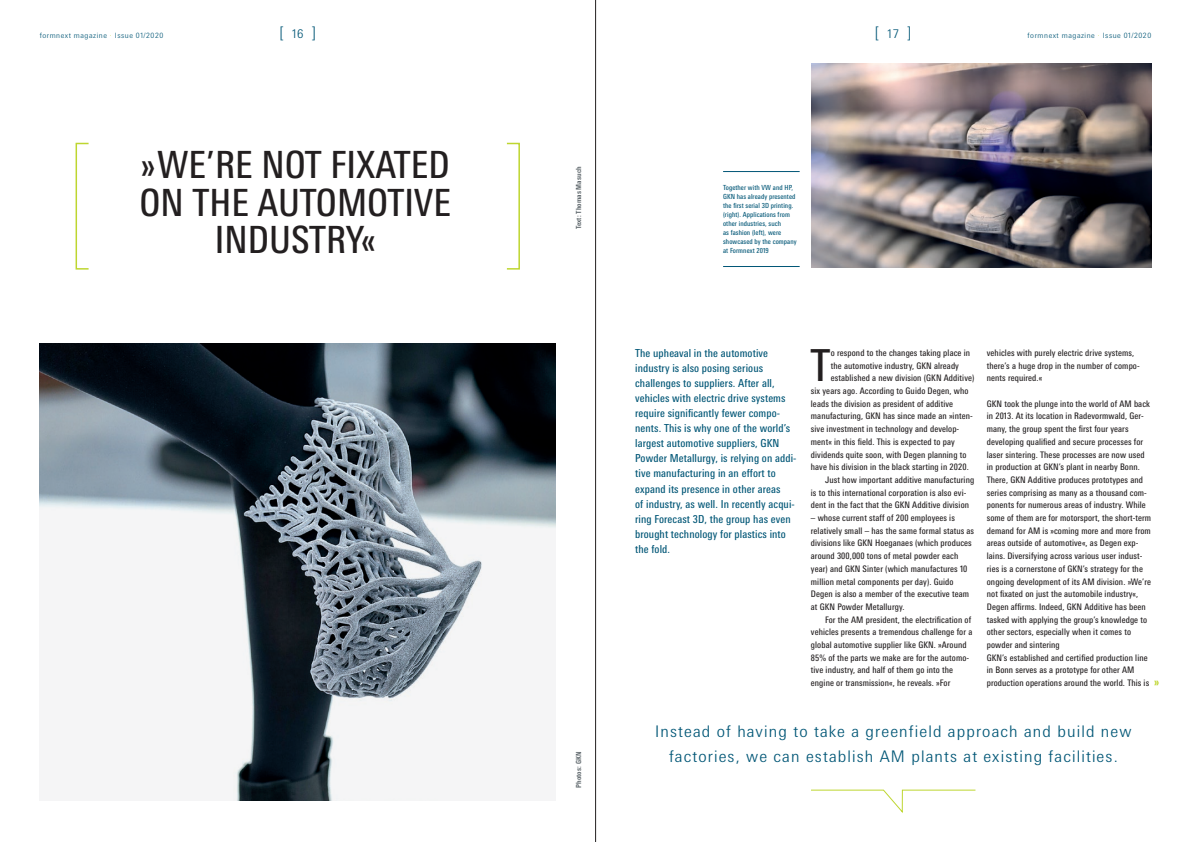
<style>
.page{position:relative;width:1191px;height:842px;background:#fff}
.page>*{position:absolute;margin:0;border:0;box-sizing:border-box;transform-origin:0 0}
.t1{font:condensed 44.1px "Messe Univers";color:#231f20}
.t2{font:condensed 37.5px/37.5px "Messe Univers";color:#231f20;text-align:center}
.t3{font:300 16px/25.4px "Messe Univers";letter-spacing:.07em;color:#005676;text-align:center}
.t4{font:700 condensed 12px "Messe Univers";color:#bed630}
.t5{font:condensed 11px/15.1px "Messe Univers";letter-spacing:.01em;color:#005676}
.t6{font:condensed 9px/12.7px "Messe Univers";letter-spacing:.01em;color:#231f20}
.t7{font:300 7.3px "Messe Univers";letter-spacing:.07em;color:#005676}
.t8{font:condensed 7px/9.1px "Messe Univers";letter-spacing:.01em;color:#005676}
.t9{font:700 condensed 7px "Messe Univers";letter-spacing:.01em;color:#576065}
.s1{color:#bed630}
.s2{font-size:12px}
</style>
<div class="page">
<img style="left:40px;top:343px;width:516px;height:457px">
<img style="left:811px;top:64px;width:340px;height:203px">
<svg style="left:811px;top:789px;width:165px;height:24px"></svg>
<div style="left:506px;top:143px;width:14px;height:127px;border:2px solid #bed630"></div>
<div style="left:76px;top:143px;width:13px;height:127px;border:2px solid #bed630"></div>
<hr style="left:723px;top:266px;width:76px;height:1px;background:#005676">
<hr style="left:723px;top:171px;width:76px;height:1px;background:#005676">
<hr style="left:595px;top:0;width:1px;height:842px;background:#231f20">
<p class="t7" style="left:40px;top:31px;width:125px">formnext magazine <span class="s1">·</span> Issue 01/2020</p>
<h3 class="t3" style="left:279px;top:20px;width:38px">[<span class="s2">16</span>]</h3>
<h3 class="t3" style="left:875px;top:20px;width:38px">[<span class="s2">17</span>]</h3>
<p class="t7" style="left:1027px;top:31px;width:125px">formnext magazine <span class="s1">·</span> Issue 01/2020</p>
<h2 class="t2" style="left:140px;top:146px;width:313px">»WE’RE NOT FIXATED<br>ON THE AUTOMOTIVE<br>INDUSTRY«</h2>
<p class="t9" style="left:574px;top:229px;width:64px;rotate:-90deg">Text: Thomas Masuch</p>
<p class="t9" style="left:574px;top:788px;width:38px;rotate:-90deg">Photos: GKN</p>
<p class="t8" style="left:723px;top:183px;width:75px">Together with VW and HP,<br>GKN has already presented the first serial 3D printing. (right). Applications from other industries, such<br>as fashion (left), were showcased by the company at Formnext 2019</p>
<p class="t5" style="left:635px;top:345px;width:163px">The upheaval in the automotive industry is also posing serious challenges to suppliers. After all, vehicles with electric drive systems require significantly fewer compo&shy;nents. This is why one of the world’s largest automotive suppliers, GKN Powder Metallurgy, is relying on addi&shy;tive manufacturing in an effort to expand its presence in other areas<br>of industry, as well. In recently acqui&shy;ring Forecast 3D, the group has even brought technology for plastics into the fold.</p>
<h1 class="t1" style="left:810px;top:338px;width:21px">T</h1>
<p class="t6" style="left:831px;top:346px;width:141px">o respond to the changes taking place in</p>
<p class="t6" style="left:831px;top:359px;width:130px">the automotive industry, GKN already</p>
<p class="t6" style="left:831px;top:372px;width:145px">established a new division (GKN Additive)</p>
<p class="t6" style="left:811px;top:384px;width:159px">six years ago. According to Guido Degen, who</p>
<p class="t6" style="left:811px;top:397px;width:144px">leads the division as president of additive</p>
<p class="t6" style="left:811px;top:410px;width:163px">manufacturing, GKN has since made an »inten-</p>
<p class="t6" style="left:811px;top:422px;width:150px">sive investment in technology and develop-</p>
<p class="t6" style="left:811px;top:435px;width:145px">ment« in this field. This is expected to pay</p>
<p class="t6" style="left:811px;top:448px;width:157px">dividends quite soon, with Degen planning to</p>
<p class="t6" style="left:811px;top:460px;width:159px">have his division in the black starting in 2020.</p>
<p class="t6" style="left:825px;top:473px;width:151px">Just how important additive manufacturing</p>
<p class="t6" style="left:811px;top:486px;width:157px">is to this international corporation is also evi-</p>
<p class="t6" style="left:811px;top:499px;width:160px">dent in the fact that the GKN Additive division</p>
<p class="t6" style="left:811px;top:511px;width:165px">– whose current staff of 200 employees is relatively small – has the same formal status as divisions like GKN Hoeganaes (which produces around 300,000 tons of metal powder each year) and GKN Sinter (which manufactures 10 million metal components per day). Guido Degen is also a member of the executive team at GKN Powder Metallurgy.</p>
<p class="t6" style="left:811px;top:613px;width:163px;text-indent:14px">For the AM president, the electrification of vehicles presents a tremendous challenge for a global automotive supplier like GKN. »Around 85% of the parts we make are for the automo&shy;tive industry, and half of them go into the engine or transmission«, he reveals. »For</p>
<p class="t6" style="left:986px;top:346px;width:154px">vehicles with purely electric drive systems, there’s a huge drop in the number of compo&shy;nents required.«</p>
<p class="t6" style="left:986px;top:397px;width:166px">GKN took the plunge into the world of AM back in 2013. At its location in Radevormwald, Ger&shy;many, the group spent the first four years developing qualified and secure processes for laser sintering. These processes are now used in production at GKN’s plant in nearby Bonn.<br>There, GKN Additive produces prototypes and series comprising as many as a thousand com&shy;ponents for numerous areas of industry. While some of them are for motorsport, the short-term demand for AM is »coming more and more from areas outside of automotive«, as Degen exp&shy;lains. Diversifying across various user indust&shy;ries is a cornerstone of GKN’s strategy for the ongoing development of its AM division. »We’re not fixated on just the automobile industry«, Degen affirms. Indeed, GKN Additive has been tasked with applying the group’s knowledge to other sectors, especially when it comes to powder and sintering<br>GKN’s established and certified production line in Bonn serves as a prototype for other AM production operations around the world. This is</p>
<h3 class="t4" style="left:1154px;top:674px;width:7px">»</h3>
<h3 class="t3" style="left:655px;top:718px;width:478px">Instead of having to take a greenfield approach and build new factories, we can establish AM plants at existing facilities.</h3>
</div>
